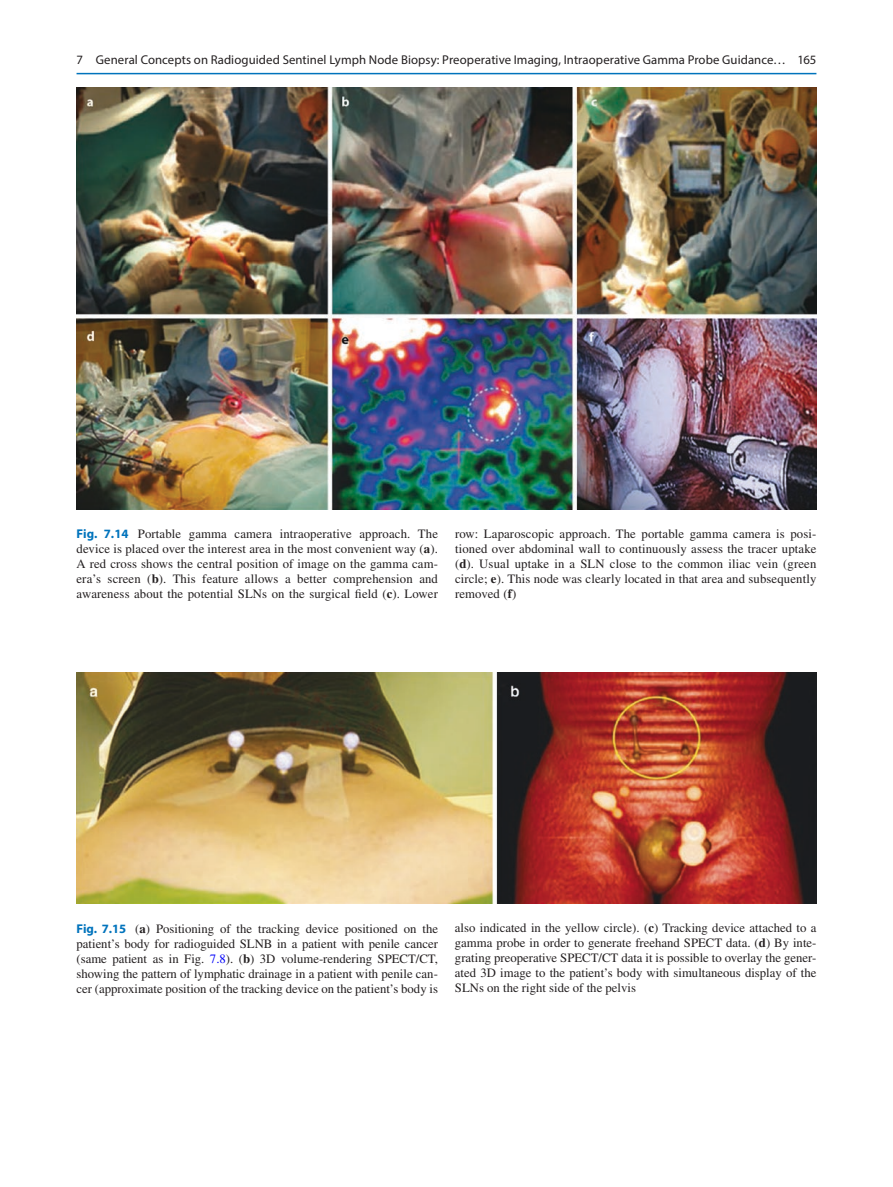
<style>
.page{position:relative;width:893px;height:1187px;background:#fff}
.page>*{position:absolute;margin:0;border:0;box-sizing:border-box;transform-origin:0 0}
.t1{font:12.75px/15px "Pnrsdn Times LT Std";color:#231f20;text-align:justify}
.t2{font:12.75px "Phlvtn Myriad Pro";letter-spacing:.01em;color:#231f20}
.t3{font:12.75px "Hcrltj Myriad Pro";color:#231f20}
.s1{font-family:"Wqjpbk Myriad Pro";font-weight:700;color:#0073bc}
.s2{font-family:"Mxqkml Times LT Std";font-weight:700}
.s3{color:#0000fa}
</style>
<div class="page">
<img style="left:77px;top:88px;width:739px;height:421px">
<img style="left:77px;top:672px;width:739px;height:231px">
<hr style="left:77px;top:73px;width:739px;height:1px;background:#0073bc">
<p class="t2" style="left:77px;top:52px;width:711px">7 General Concepts on Radioguided Sentinel Lymph Node Biopsy: Preoperative Imaging, Intraoperative Gamma Probe Guidance…</p>
<p class="t3" style="left:797px;top:52px;width:20px">165</p>
<p class="t1" style="left:77px;top:526px;width:363px"><span class="s1">Fig. 7.14</span> Portable gamma camera intraoperative approach. The device is placed over the interest area in the most convenient way (<span class="s2">a</span>).<br>A red cross shows the central position of image on the gamma cam&shy;era’s screen (<span class="s2">b</span>). This feature allows a better comprehension and awareness about the potential SLNs on the surgical field (<span class="s2">c</span>). Lower</p>
<p class="t1" style="left:455px;top:525px;width:363px">row: Laparoscopic approach. The portable gamma camera is posi&shy;tioned over abdominal wall to continuously assess the tracer uptake (<span class="s2">d</span>). Usual uptake in a SLN close to the common iliac vein (green circle; <span class="s2">e</span>). This node was clearly located in that area and subsequently removed (<span class="s2">f</span>)</p>
<p class="t1" style="left:77px;top:921px;width:363px"><span class="s1">Fig. 7.15</span> (<span class="s2">a</span>) Positioning of the tracking device positioned on the patient’s body for radioguided SLNB in a patient with penile cancer (same patient as in Fig. <span class="s3">7.8</span>). (<span class="s2">b</span>) 3D volume-rendering SPECT/CT, showing the pattern of lymphatic drainage in a patient with penile can&shy;cer (approximate position of the tracking device on the patient’s body is</p>
<p class="t1" style="left:455px;top:920px;width:363px">also indicated in the yellow circle). (<span class="s2">c</span>) Tracking device attached to a gamma probe in order to generate freehand SPECT data. (<span class="s2">d</span>) By inte&shy;grating preoperative SPECT/CT data it is possible to overlay the gener&shy;ated 3D image to the patient’s body with simultaneous display of the SLNs on the right side of the pelvis</p>
</div>
